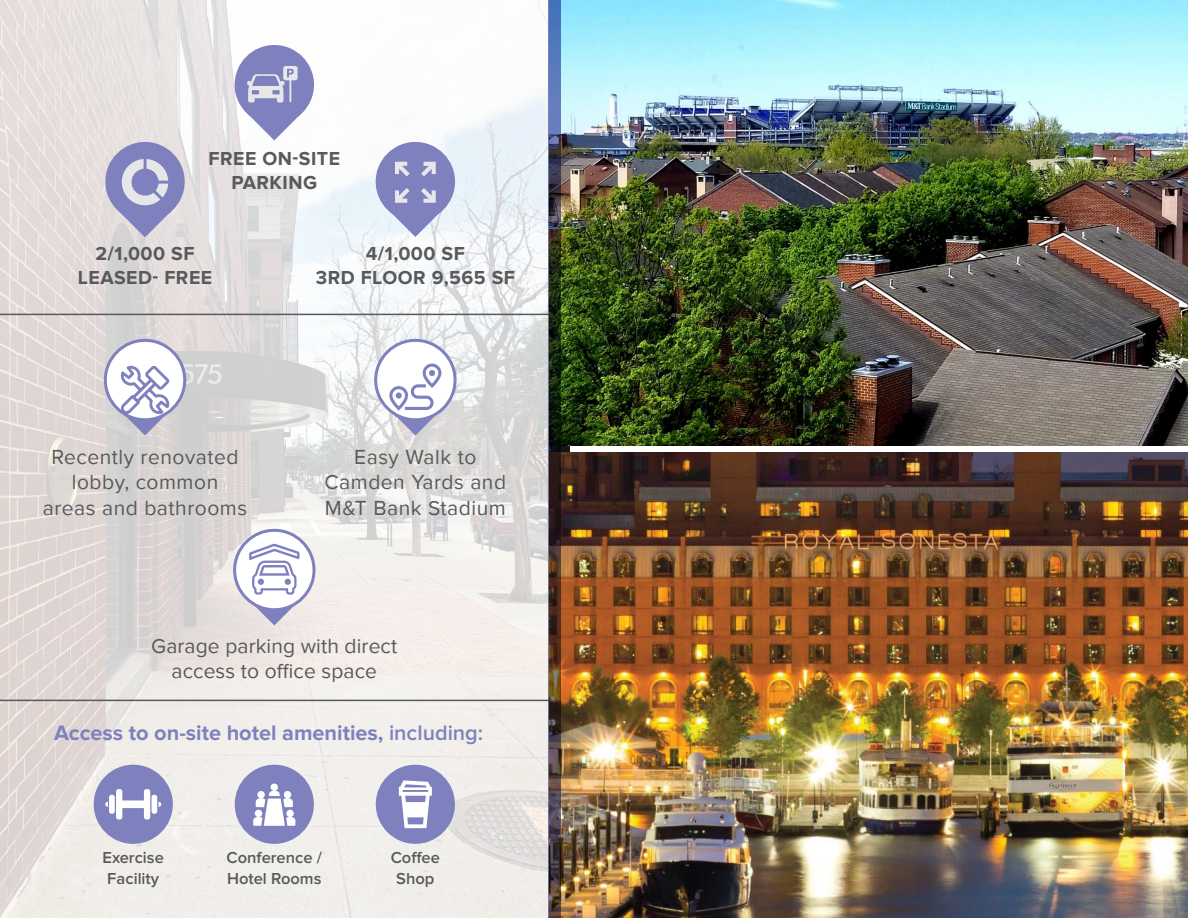
<style>
.page{position:relative;width:1188px;height:918px;background:#fff}
.page>*{position:absolute;margin:0;border:0;box-sizing:border-box;transform-origin:0 0}
.t1{font:700 21.75px "Proxima Nova";color:#7e81be}
.t2{font:21px/25.2px "Proxima Nova";letter-spacing:.025em;color:#58595b;text-align:center}
.t3{font:21px/25.2px "Proxima Nova";letter-spacing:.005em;color:#58595b;text-align:center}
.t4{font:700 19.5px/24px "Proxima Nova";letter-spacing:.025em;color:#58595b;text-align:center}
.t5{font:600 16.5px/21px "Proxima Nova";color:#58595b}
.s1{font-weight:600}
</style>
<div class="page">
<img style="left:561px;top:0;width:627px;height:445px">
<img style="left:561px;top:452px;width:627px;height:466px">
<svg style="left:0;top:0;width:548px;height:918px"></svg>
<hr style="left:0;top:700px;width:549px;height:1px;background:#58595b">
<hr style="left:0;top:314px;width:549px;height:1px;background:#58595b">
<div style="left:105px;top:340px;width:80px;height:80px;background:#fff;border-radius:50%"></div>
<div style="left:104px;top:339px;width:82px;height:82px;border:3px solid #7e81be;border-radius:50%"></div>
<div style="left:376px;top:340px;width:79px;height:80px;background:#fff;border-radius:50%"></div>
<div style="left:374px;top:339px;width:83px;height:82px;border:3px solid #7e81be;border-radius:50%"></div>
<div style="left:235px;top:45px;width:79px;height:79px;background:#7e81be;border-radius:50%"></div>
<svg style="left:245px;top:66px;width:59px;height:74px"></svg>
<div style="left:376px;top:142px;width:79px;height:79px;background:#7e81be;border-radius:50%"></div>
<svg style="left:386px;top:162px;width:59px;height:75px"></svg>
<div style="left:105px;top:142px;width:80px;height:79px;background:#7e81be;border-radius:50%"></div>
<svg style="left:115px;top:159px;width:60px;height:78px"></svg>
<svg style="left:115px;top:365px;width:60px;height:71px"></svg>
<svg style="left:235px;top:530px;width:79px;height:80px"></svg>
<div style="left:233px;top:529px;width:83px;height:82px;border:3px solid #7e81be;border-radius:50%"></div>
<svg style="left:245px;top:544px;width:59px;height:81px"></svg>
<svg style="left:386px;top:363px;width:59px;height:73px"></svg>
<div style="left:396px;top:392px;width:6px;height:7px;background:#7e81be;border-radius:50%"></div>
<div style="left:235px;top:765px;width:79px;height:79px;background:#7e81be;border-radius:50%"></div>
<svg style="left:253px;top:784px;width:42px;height:42px"></svg>
<div style="left:94px;top:765px;width:79px;height:79px;background:#7e81be;border-radius:50%"></div>
<svg style="left:105px;top:802px;width:3px;height:5px"></svg>
<div style="left:109px;top:795px;width:6px;height:19px;background:#fff;border-radius:3px"></div>
<div style="left:152px;top:795px;width:5px;height:19px;background:#fff;border-radius:3px"></div>
<svg style="left:116px;top:789px;width:34px;height:31px"></svg>
<div style="left:376px;top:765px;width:79px;height:79px;background:#7e81be;border-radius:50%"></div>
<svg style="left:399px;top:780px;width:33px;height:48px"></svg>
<img style="left:548px;top:0;width:13px;height:918px">
<p class="t4" style="left:209px;top:147px;width:133px">FREE ON-SITE<br>PARKING</p>
<p class="t4" style="left:78px;top:242px;width:136px">2/1,000 SF<br>LEASED- FREE</p>
<p class="t2" style="left:43px;top:445px;width:206px">Recently renovated lobby, common areas and bathrooms</p>
<p class="t4" style="left:316px;top:242px;width:201px">4/1,000 SF<br>3RD FLOOR 9,565 SF</p>
<p class="t2" style="left:325px;top:445px;width:183px">Easy Walk to<br>Camden Yards and<br>M&amp;T Bank Stadium</p>
<p class="t3" style="left:151px;top:634px;width:247px">Garage parking with direct access to office space</p>
<p class="t1" style="left:54px;top:720px;width:431px">Access to on-site hotel amenities, <span class="s1">including:</span></p>
<p class="t5" style="left:227px;top:848px;width:97px">Conference /<br>Hotel Rooms</p>
<p class="t5" style="left:103px;top:848px;width:63px">Exercise<br>Facility</p>
<p class="t5" style="left:391px;top:848px;width:51px;text-align:center">Coffee<br>Shop</p>
</div>
